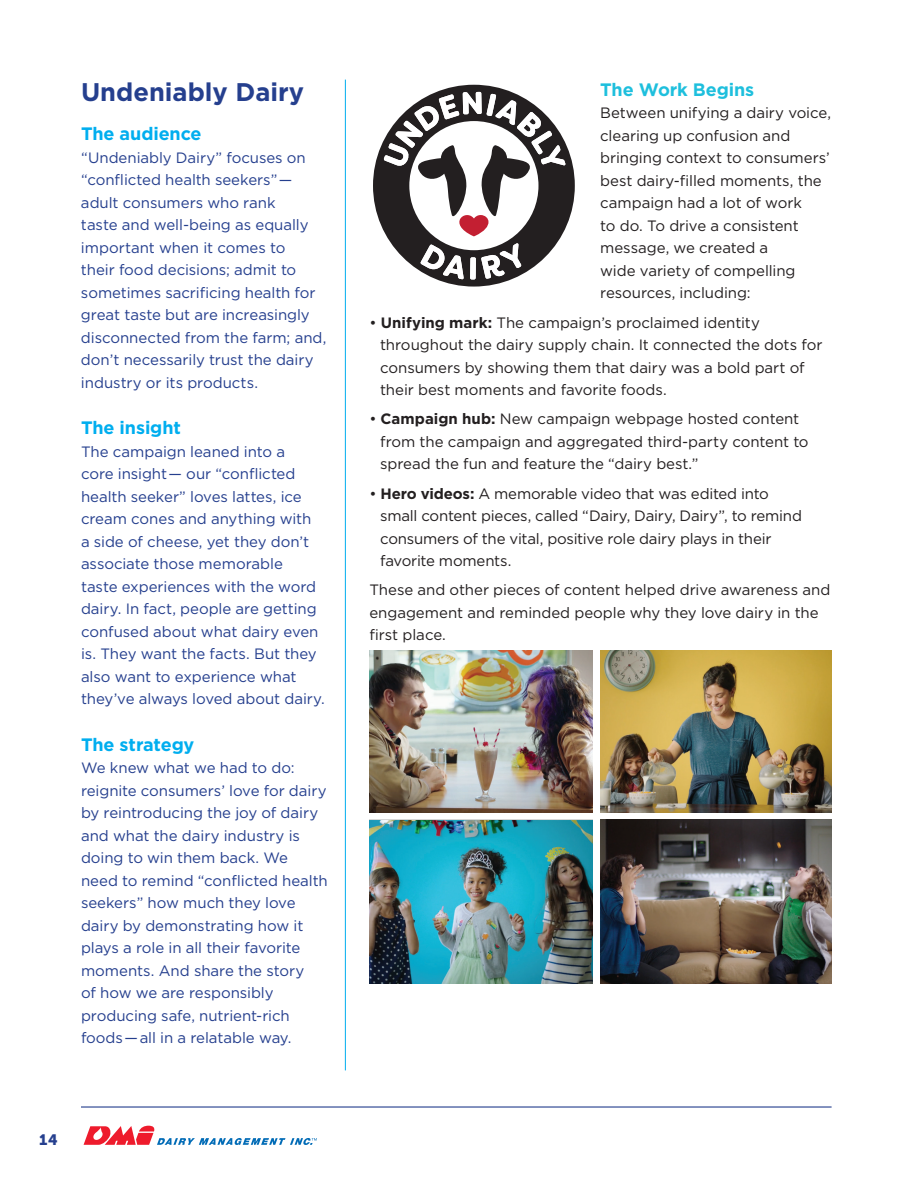
<style>
.page{position:relative;width:918px;height:1188px;background:#fff}
.page>*{position:absolute;margin:0;border:0;box-sizing:border-box;transform-origin:0 0}
.t1{font:700 25.5px "Gotham";color:#253f8e}
.t2{font:700 18px "Gotham";letter-spacing:-.005em;color:#00aeef}
.t3{font:700 18px "Gotham";letter-spacing:-.005em;color:#1ebfdd}
.t4{font:15px/22.5px "Gotham";letter-spacing:-.005em;color:#253f8e}
.t5{font:15px/22.5px "Gotham";letter-spacing:-.005em;color:#231f20}
.t6{font:15px "Museo Sans 900";color:#253f8e}
.s1{font-weight:700}
</style>
<div class="page">
<hr style="left:81px;top:1106px;width:751px;height:2px;background:#253f8e">
<svg style="left:84px;top:1126px;width:233px;height:19px"></svg>
<img style="left:369px;top:820px;width:223px;height:164px">
<img style="left:600px;top:820px;width:232px;height:164px">
<img style="left:600px;top:650px;width:232px;height:162px">
<img style="left:369px;top:650px;width:223px;height:162px">
<hr style="left:345px;top:80px;width:1px;height:990px;background:#00aeef">
<svg style="left:373px;top:85px;width:202px;height:202px"></svg>
<h1 class="t1" style="left:81px;top:77px;width:225px">Undeniably Dairy</h1>
<p class="t2" style="left:81px;top:124px;width:122px">The audience</p>
<p class="t4" style="left:81px;top:146px;width:247px">“Undeniably Dairy” focuses on “conflicted health seekers”— adult consumers who rank<br>taste and well-being as equally important when it comes to<br>their food decisions; admit to sometimes sacrificing health for great taste but are increasingly disconnected from the farm; and, don’t necessarily trust the dairy industry or its products.</p>
<p class="t2" style="left:81px;top:418px;width:101px">The insight</p>
<p class="t4" style="left:81px;top:440px;width:246px">The campaign leaned into a<br>core insight— our “conflicted health seeker” loves lattes, ice cream cones and anything with<br>a side of cheese, yet they don’t associate those memorable<br>taste experiences with the word dairy. In fact, people are getting confused about what dairy even is. They want the facts. But they also want to experience what they’ve always loved about dairy.</p>
<p class="t2" style="left:81px;top:734px;width:115px">The strategy</p>
<p class="t4" style="left:81px;top:757px;width:248px">We knew what we had to do: reignite consumers’ love for dairy by reintroducing the joy of dairy and what the dairy industry is doing to win them back. We need to remind “conflicted health seekers” how much they love dairy by demonstrating how it plays a role in all their favorite moments. And share the story<br>of how we are responsibly producing safe, nutrient-rich foods—all in a relatable way.</p>
<p class="t6" style="left:39px;top:1131px;width:20px">14</p>
<p class="t3" style="left:600px;top:79px;width:156px">The Work Begins</p>
<p class="t5" style="left:600px;top:101px;width:232px">Between unifying a dairy voice, clearing up confusion and bringing context to consumers’ best dairy-filled moments, the campaign had a lot of work<br>to do. To drive a consistent message, we created a<br>wide variety of compelling resources, including:</p>
<p class="t5" style="left:380px;top:311px;width:444px;text-indent:-11px">• <span class="s1">Unifying mark:</span> The campaign’s proclaimed identity throughout the dairy supply chain. It connected the dots for consumers by showing them that dairy was a bold part of their best moments and favorite foods.</p>
<p class="t5" style="left:380px;top:407px;width:430px;text-indent:-11px">• <span class="s1">Campaign hub:</span> New campaign webpage hosted content from the campaign and aggregated third-party content to spread the fun and feature the “dairy best.”</p>
<p class="t5" style="left:380px;top:482px;width:423px;text-indent:-11px">• <span class="s1">Hero videos:</span> A memorable video that was edited into small content pieces, called “Dairy, Dairy, Dairy”, to remind consumers of the vital, positive role dairy plays in their favorite moments.</p>
<p class="t5" style="left:369px;top:578px;width:462px">These and other pieces of content helped drive awareness and engagement and reminded people why they love dairy in the first place.</p>
</div>
